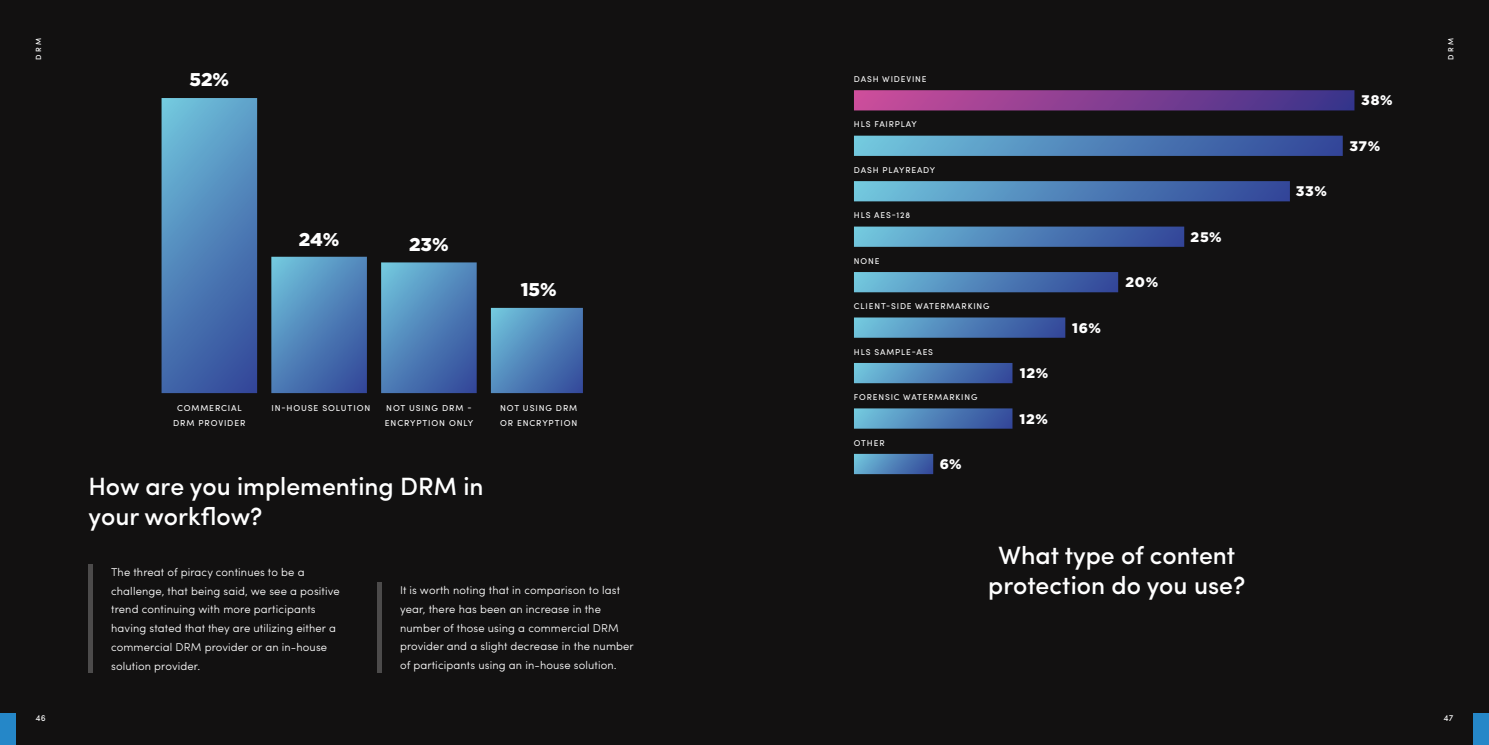
<style>
.page{position:relative;width:1489px;height:745px;background:#fff}
.page>*{position:absolute;margin:0;border:0;box-sizing:border-box;transform-origin:0 0}
.t1{font:500 25px/30px "Sofia Pro";color:#fff}
.t2{font:900 18.5px "Gotham";letter-spacing:-.005em;color:#fff}
.t3{font:900 13.88px "Gotham";letter-spacing:.055em;color:#fff}
.t4{font:300 11.25px/18.8px "Sofia Pro";letter-spacing:.01em;color:#fff}
.t5{font:8.75px "Sofia Pro";color:#fff}
.t6{font:8.62px/14.2px "Sofia Pro";letter-spacing:.1em;color:#fff}
.t7{font:8.38px "Sofia Pro";letter-spacing:.1em;color:#fff}
.t8{font:500 7.5px "Sofia Pro";letter-spacing:.3em;color:#fff}
</style>
<div class="page">
<div style="left:744px;top:0;width:744px;height:744px;background:#121111"></div>
<div style="left:0;top:0;width:744px;height:744px;background:#121111"></div>
<div style="left:0;top:712px;width:16px;height:32px;background:#2587c8"></div>
<div style="left:1473px;top:712px;width:15px;height:32px;background:#2587c8"></div>
<hr style="left:89px;top:564px;width:4px;height:108px;background:#4c4b4b">
<div style="left:377px;top:582px;width:5px;height:90px;background:#4c4b4b"></div>
<svg style="left:161px;top:98px;width:96px;height:295px;background:#4f82b8"></svg>
<svg style="left:271px;top:256px;width:96px;height:137px;background:#4f81b6"></svg>
<svg style="left:381px;top:262px;width:95px;height:131px;background:#4f82b8"></svg>
<svg style="left:491px;top:308px;width:92px;height:85px;background:#5084b9"></svg>
<svg style="left:854px;top:90px;width:500px;height:20px;background:#823e90"></svg>
<svg style="left:854px;top:135px;width:488px;height:21px;background:#4e7fb3"></svg>
<svg style="left:854px;top:181px;width:435px;height:20px;background:#5083b8"></svg>
<svg style="left:854px;top:226px;width:330px;height:21px;background:#4e7fb3"></svg>
<svg style="left:854px;top:272px;width:264px;height:20px;background:#5083b9"></svg>
<svg style="left:854px;top:317px;width:211px;height:20px;background:#4f81b5"></svg>
<svg style="left:854px;top:363px;width:158px;height:20px;background:#5084b9"></svg>
<svg style="left:854px;top:408px;width:158px;height:20px;background:#4f82b6"></svg>
<svg style="left:854px;top:453px;width:79px;height:21px;background:#4e7fb2"></svg>
<p class="t8" style="left:33px;top:60px;width:23px;rotate:-90deg">DRM</p>
<p class="t8" style="left:1445px;top:60px;width:23px;rotate:-90deg">DRM</p>
<h2 class="t2" style="left:189px;top:69px;width:41px">52%</h2>
<h2 class="t2" style="left:299px;top:228px;width:42px">24%</h2>
<h2 class="t2" style="left:409px;top:234px;width:41px">23%</h2>
<h2 class="t2" style="left:520px;top:278px;width:37px">15%</h2>
<p class="t6" style="left:173px;top:400px;width:74px;text-align:center">COMMERCIAL<br>DRM PROVIDER</p>
<p class="t6" style="left:271px;top:400px;width:100px">IN-HOUSE SOLUTION</p>
<p class="t6" style="left:385px;top:400px;width:90px">NOT USING DRM -<br>ENCRYPTION ONLY</p>
<p class="t6" style="left:500px;top:400px;width:79px">NOT USING DRM<br>OR ENCRYPTION</p>
<h1 class="t1" style="left:89px;top:469px;width:396px">How are you implementing DRM in your workflow?</h1>
<p class="t4" style="left:111px;top:561px;width:230px">The threat of piracy continues to be a challenge, that being said, we see a positive trend continuing with more participants having stated that they are utilizing either a commercial DRM provider or an in-house solution provider.</p>
<p class="t4" style="left:400px;top:579px;width:235px">It is worth noting that in comparison to last year, there has been an increase in the number of those using a commercial DRM provider and a slight decrease in the number of participants using an in-house solution.</p>
<p class="t7" style="left:854px;top:73px;width:74px">DASH WIDEVINE</p>
<p class="t7" style="left:854px;top:118px;width:64px">HLS FAIRPLAY</p>
<p class="t7" style="left:854px;top:163px;width:83px">DASH PLAYREADY</p>
<p class="t7" style="left:854px;top:209px;width:58px">HLS AES-128</p>
<p class="t7" style="left:854px;top:254px;width:27px">NONE</p>
<p class="t7" style="left:854px;top:300px;width:137px">CLIENT-SIDE WATERMARKING</p>
<p class="t7" style="left:854px;top:345px;width:81px">HLS SAMPLE-AES</p>
<p class="t7" style="left:854px;top:390px;width:125px">FORENSIC WATERMARKING</p>
<p class="t7" style="left:854px;top:436px;width:32px">OTHER</p>
<p class="t3" style="left:939px;top:456px;width:24px">6%</p>
<p class="t3" style="left:1019px;top:365px;width:30px">12%</p>
<p class="t3" style="left:1019px;top:410px;width:30px">12%</p>
<p class="t3" style="left:1072px;top:319px;width:30px">16%</p>
<p class="t3" style="left:1125px;top:274px;width:34px">20%</p>
<p class="t3" style="left:1190px;top:229px;width:33px">25%</p>
<h1 class="t1" style="left:988px;top:538px;width:258px;text-align:center">What type of content protection do you use?</h1>
<p class="t3" style="left:1295px;top:183px;width:33px">33%</p>
<p class="t3" style="left:1360px;top:92px;width:33px">38%</p>
<p class="t3" style="left:1349px;top:137px;width:32px">37%</p>
<p class="t5" style="left:35px;top:710px;width:12px">46</p>
<p class="t5" style="left:1443px;top:710px;width:11px">47</p>
</div>
